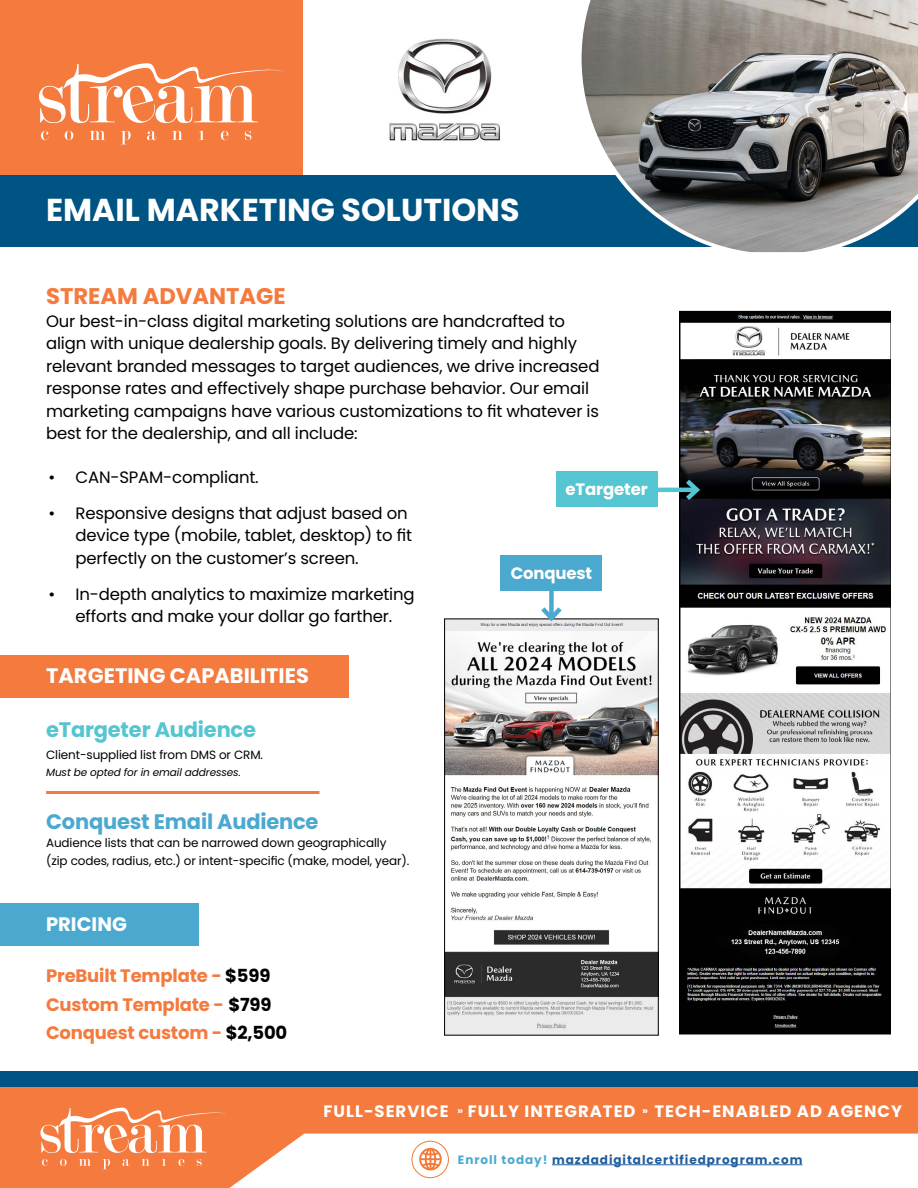
<style>
.page{position:relative;width:918px;height:1188px;background:#fff}
.page>*{position:absolute;margin:0;border:0;box-sizing:border-box;transform-origin:0 0}
.t1{font:700 31.65px "Poppins";color:#fff}
.t2{font:700 22.65px "Poppins";color:#f47a3e}
.t3{font:700 21px "Poppins";color:#fff}
.t4{font:700 21px "Poppins";letter-spacing:-.01em;color:#4ba9d0}
.t5{font:700 21px "Poppins";letter-spacing:-.01em;color:#55c5d1}
.t6{font:700 19.5px "Poppins";color:#fff}
.t7{font:700 18px/28.5px "Poppins";letter-spacing:-.01em;color:#f47a3e}
.t8{font:16.5px/22.5px "Poppins";letter-spacing:-.01em;color:#000}
.t9{font:700 16.5px "Poppins";letter-spacing:.06em;color:#fff}
.t10{font:700 16.5px "Poppins";letter-spacing:-.01em;color:#fff}
.t11{font:12px/18px "Poppins";letter-spacing:-.01em;color:#000}
.t12{font:700 12px "Poppins";letter-spacing:.08em;color:#215e9e}
.t13{font:italic 10.5px "Poppins";letter-spacing:-.01em;color:#000}
.t14{font:700 10.5px "Poppins";color:#fff}
.s1{color:#000}
.s2{color:#4ba9d0}
</style>
<div class="page">
<div style="left:0;top:1071px;width:918px;height:24px;background:#005483"></div>
<div style="left:0;top:175px;width:918px;height:71px;background:#005483"></div>
<div style="left:0;top:0;width:302px;height:175px;background:#f47a3e"></div>
<svg style="left:578px;top:0;width:340px;height:253px;background:#7f8486"></svg>
<div style="left:0;top:655px;width:349px;height:42px;background:#f47a3e"></div>
<div style="left:0;top:903px;width:199px;height:42px;background:#4ba9d0"></div>
<div style="left:0;top:1088px;width:918px;height:100px;background:#f47a3e"></div>
<hr style="left:46px;top:791px;width:273px;height:3px;background:#f47a3e">
<img style="left:446px;top:621px;width:211px;height:413px">
<div style="left:444px;top:619px;width:215px;height:417px;border:1px solid #000"></div>
<img style="left:680px;top:310px;width:211px;height:725px">
<div style="left:549px;top:560px;width:5px;height:58px;background:#4ba9d0"></div>
<svg style="left:537px;top:602px;width:29px;height:23px"></svg>
<div style="left:501px;top:555px;width:101px;height:36px;background:#4ba9d0"></div>
<div style="left:556px;top:471px;width:101px;height:36px;background:#55c5d1"></div>
<hr style="left:649px;top:488px;width:48px;height:4px;background:#55c5d1">
<svg style="left:681px;top:475px;width:22px;height:30px"></svg>
<svg style="left:41px;top:131px;width:8px;height:9px"></svg>
<svg style="left:65px;top:131px;width:8px;height:9px"></svg>
<svg style="left:89px;top:131px;width:16px;height:9px"></svg>
<svg style="left:121px;top:131px;width:10px;height:13px"></svg>
<svg style="left:147px;top:131px;width:9px;height:9px"></svg>
<svg style="left:172px;top:131px;width:11px;height:9px"></svg>
<svg style="left:199px;top:131px;width:6px;height:9px"></svg>
<svg style="left:221px;top:131px;width:8px;height:9px"></svg>
<svg style="left:245px;top:131px;width:6px;height:9px"></svg>
<svg style="left:39px;top:63px;width:245px;height:60px"></svg>
<svg style="left:40px;top:1108px;width:878px;height:80px"></svg>
<img style="left:389px;top:38px;width:111px;height:103px">
<h1 class="t1" style="left:46px;top:191px;width:475px">EMAIL MARKETING SOLUTIONS</h1>
<h2 class="t2" style="left:46px;top:283px;width:241px">STREAM ADVANTAGE</h2>
<p class="t8" style="left:46px;top:310px;width:555px">Our best-in-class digital marketing solutions are handcrafted to align with unique dealership goals. By delivering timely and highly relevant branded messages to target audiences, we drive increased response rates and effectively shape purchase behavior. Our email marketing campaigns have various customizations to fit whatever is best for the dealership, and all include:</p>
<p class="t8" style="left:49px;top:466px;width:212px">• CAN-SPAM-compliant.</p>
<p class="t8" style="left:76px;top:502px;width:338px;text-indent:-27px">• Responsive designs that adjust based on device type (mobile, tablet, desktop) to fit perfectly on the customer’s screen.</p>
<p class="t8" style="left:49px;top:583px;width:368px;text-align:center">• In-depth analytics to maximize marketing efforts and make your dollar go farther.</p>
<p class="t10" style="left:566px;top:480px;width:84px">eTargeter</p>
<p class="t10" style="left:511px;top:563px;width:83px">Conquest</p>
<p class="t3" style="left:46px;top:664px;width:264px">TARGETING CAPABILITIES</p>
<p class="t5" style="left:46px;top:717px;width:211px">eTargeter Audience</p>
<p class="t11" style="left:46px;top:746px;width:219px">Client-supplied list from DMS or CRM.</p>
<p class="t13" style="left:46px;top:766px;width:196px">Must be opted for in email addresses.</p>
<p class="t4" style="left:46px;top:810px;width:274px">Conquest Email Audience</p>
<p class="t11" style="left:46px;top:834px;width:365px">Audience lists that can be narrowed down geographically (zip codes, radius, etc.) or intent-specific (make, model, year).</p>
<p class="t6" style="left:46px;top:913px;width:82px">PRICING</p>
<p class="t7" style="left:46px;top:962px;width:243px">PreBuilt Template - <span class="s1">$599<br></span>Custom Template - <span class="s1">$799<br></span>Conquest custom - <span class="s1">$2,500</span></p>
<p class="t9" style="left:324px;top:1102px;width:580px">FULL-SERVICE FULLY INTEGRATED TECH-ENABLED AD AGENCY</p>
<p class="t14" style="left:463px;top:1117px;width:7px;rotate:-180deg">«</p>
<p class="t14" style="left:648px;top:1117px;width:7px;rotate:-180deg">«</p>
<p class="t12" style="left:458px;top:1153px;width:346px"><span class="s2">Enroll today!</span> mazdadigitalcertifiedprogram.com</p>
</div>
